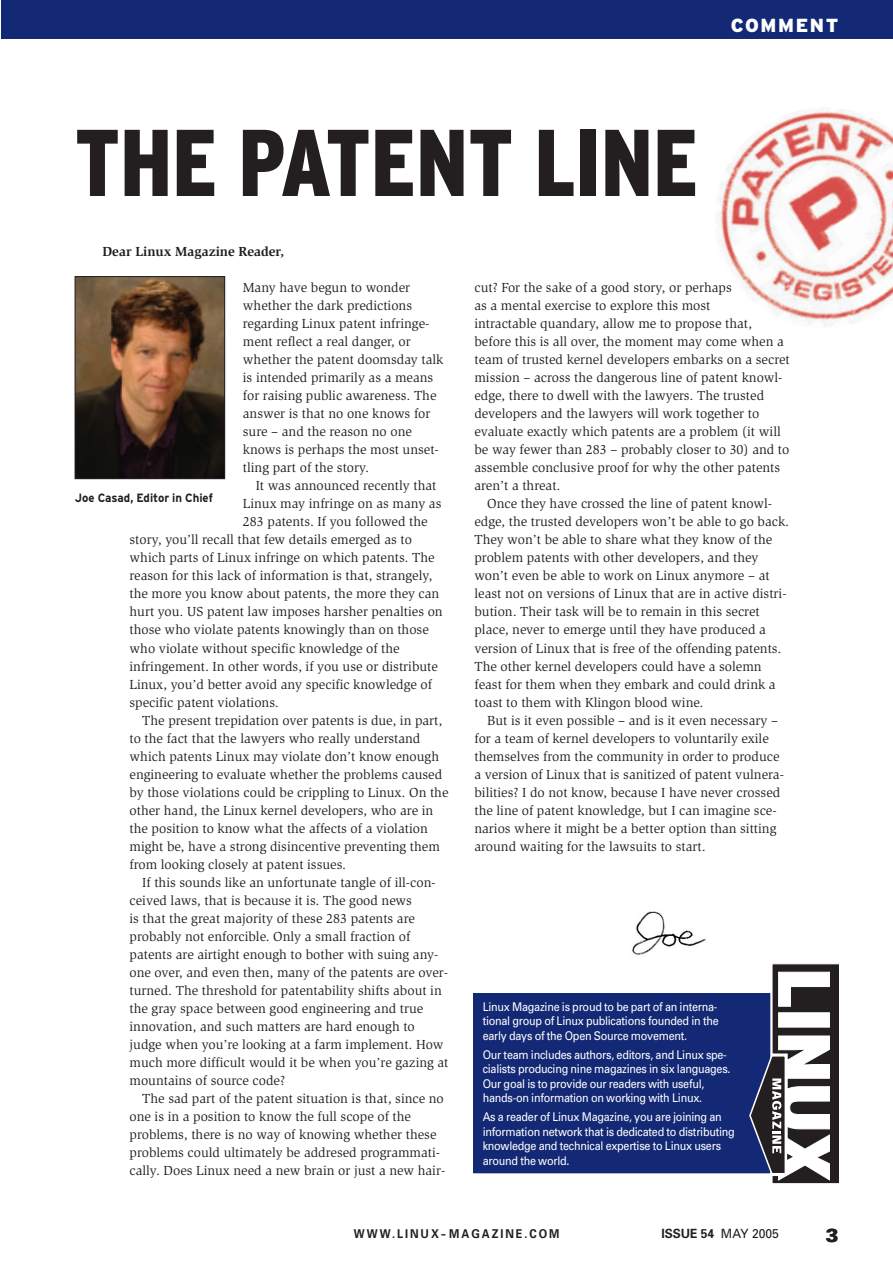
<style>
.page{position:relative;width:893px;height:1262px;background:#fff}
.page>*{position:absolute;margin:0;border:0;box-sizing:border-box;transform-origin:0 0}
.t1{font:900 condensed 94.5px "Interstate";color:#231f20;scale:.95 1}
.t2{font:900 18.9px "Interstate";letter-spacing:.085em;color:#fff}
.t3{font:900 18.9px "Univers";color:#231f20}
.t4{font:13.5px/18px "Slimbach";color:#231f20}
.t5{font:700 13.5px "Slimbach";color:#231f20}
.t6{font:700 12.75px "Univers";color:#231f20;scale:.95 1}
.t7{font:700 12.15px "Univers";letter-spacing:.18em;color:#231f20;scale:.9 1}
.t8{font:12px/14.5px "Univers";letter-spacing:-.02em;color:#fff;scale:.9 1}
.t9{font:700 12px "Interstate";color:#231f20;scale:.95 1}
.s1{font-weight:400}
</style>
<div class="page">
<div style="left:1px;top:0;width:891px;height:38px;background:#142975"></div>
<div style="left:474px;top:993px;width:295px;height:179px;background:#142975"></div>
<div style="left:473px;top:993px;width:297px;height:180px;border:1px solid #142975"></div>
<svg style="left:748px;top:963px;width:90px;height:221px"></svg>
<img style="left:632px;top:911px;width:74px;height:44px">
<img style="left:77px;top:278px;width:146px;height:199px">
<div style="left:75px;top:276px;width:150px;height:203px;border:1px solid #231f20"></div>
<img style="left:717px;top:108px;width:175px;height:220px">
<h2 class="t2" style="left:731px;top:18px;width:109px">COMMENT</h2>
<h1 class="t1" style="left:75px;top:127px;width:657px">THE PATENT LINE</h1>
<p class="t5" style="left:102px;top:247px;width:183px">Dear Linux Magazine Reader,</p>
<p class="t4" style="left:243px;top:280px;width:202px">Many have begun to wonder whether the dark predictions regarding Linux patent infringe&shy;ment reflect a real danger, or whether the patent doomsday talk is intended primarily as a means for raising public awareness. The answer is that no one knows for sure – and the reason no one knows is perhaps the most unset&shy;tling part of the story.</p>
<p class="t4" style="left:256px;top:478px;width:182px">It was announced recently that</p>
<p class="t4" style="left:243px;top:496px;width:200px">Linux may infringe on as many as</p>
<p class="t4" style="left:243px;top:514px;width:186px">283 patents. If you followed the</p>
<p class="t4" style="left:129px;top:532px;width:284px">story, you’ll recall that few details emerged as to</p>
<p class="t4" style="left:129px;top:550px;width:307px">which parts of Linux infringe on which patents. The</p>
<p class="t4" style="left:129px;top:568px;width:304px">reason for this lack of information is that, strangely,</p>
<p class="t4" style="left:129px;top:586px;width:311px">the more you know about patents, the more they can</p>
<p class="t4" style="left:129px;top:604px;width:315px">hurt you. US patent law imposes harsher penalties on</p>
<p class="t4" style="left:129px;top:622px;width:301px">those who violate patents knowingly than on those</p>
<p class="t4" style="left:129px;top:640px;width:272px">who violate without specific knowledge of the</p>
<p class="t4" style="left:129px;top:658px;width:310px">infringement. In other words, if you use or distribute</p>
<p class="t4" style="left:129px;top:676px;width:304px">Linux, you’d better avoid any specific knowledge of</p>
<p class="t4" style="left:129px;top:694px;width:151px">specific patent violations.</p>
<p class="t4" style="left:142px;top:712px;width:302px">The present trepidation over patents is due, in part,</p>
<p class="t4" style="left:129px;top:730px;width:292px">to the fact that the lawyers who really understand</p>
<p class="t4" style="left:129px;top:748px;width:311px">which patents Linux may violate don’t know enough</p>
<p class="t4" style="left:129px;top:766px;width:314px">engineering to evaluate whether the problems caused</p>
<p class="t4" style="left:129px;top:784px;width:320px">by those violations could be crippling to Linux. On the</p>
<p class="t4" style="left:129px;top:802px;width:305px">other hand, the Linux kernel developers, who are in</p>
<p class="t4" style="left:129px;top:820px;width:300px">the position to know what the affects of a violation</p>
<p class="t4" style="left:129px;top:838px;width:312px">might be, have a strong disincentive preventing them</p>
<p class="t4" style="left:129px;top:856px;width:218px">from looking closely at patent issues.</p>
<p class="t4" style="left:142px;top:874px;width:295px">If this sounds like an unfortunate tangle of ill-con-</p>
<p class="t4" style="left:129px;top:892px;width:284px">ceived laws, that is because it is. The good news</p>
<p class="t4" style="left:129px;top:910px;width:287px">is that the great majority of these 283 patents are</p>
<p class="t4" style="left:129px;top:928px;width:282px">probably not enforcible. Only a small fraction of</p>
<p class="t4" style="left:129px;top:946px;width:310px">patents are airtight enough to bother with suing any-</p>
<p class="t4" style="left:129px;top:964px;width:320px">one over, and even then, many of the patents are over-</p>
<p class="t4" style="left:129px;top:982px;width:314px">turned. The threshold for patentability shifts about in</p>
<p class="t4" style="left:129px;top:1000px;width:295px">the gray space between good engineering and true</p>
<p class="t4" style="left:129px;top:1018px;width:287px">innovation, and such matters are hard enough to</p>
<p class="t4" style="left:129px;top:1036px;width:316px">judge when you’re looking at a farm implement. How</p>
<p class="t4" style="left:129px;top:1054px;width:320px">much more difficult would it be when you’re gazing at</p>
<p class="t4" style="left:129px;top:1072px;width:157px">mountains of source code?</p>
<p class="t4" style="left:142px;top:1090px;width:303px">The sad part of the patent situation is that, since no</p>
<p class="t4" style="left:129px;top:1108px;width:283px">one is in a position to know the full scope of the</p>
<p class="t4" style="left:129px;top:1126px;width:308px">problems, there is no way of knowing whether these</p>
<p class="t4" style="left:129px;top:1144px;width:312px">problems could ultimately be addresed programmati-</p>
<p class="t4" style="left:129px;top:1162px;width:317px">cally. Does Linux need a new brain or just a new hair-</p>
<p class="t9" style="left:75px;top:493px;width:147px">Joe Casad, Editor in Chief</p>
<p class="t4" style="left:474px;top:280px;width:317px">cut? For the sake of a good story, or perhaps<br>as a mental exercise to explore this most<br>intractable quandary, allow me to propose that, before this is all over, the moment may come when a team of trusted kernel developers embarks on a secret mission – across the dangerous line of patent knowl&shy;edge, there to dwell with the lawyers. The trusted developers and the lawyers will work together to evaluate exactly which patents are a problem (it will be way fewer than 283 – probably closer to 30) and to assemble conclusive proof for why the other patents aren’t a threat.</p>
<p class="t4" style="left:474px;top:496px;width:316px;text-indent:13px">Once they have crossed the line of patent knowl&shy;edge, the trusted developers won’t be able to go back.<br>They won’t be able to share what they know of the problem patents with other developers, and they won’t even be able to work on Linux anymore – at least not on versions of Linux that are in active distri&shy;bution. Their task will be to remain in this secret place, never to emerge until they have produced a version of Linux that is free of the offending patents.<br>The other kernel developers could have a solemn feast for them when they embark and could drink a toast to them with Klingon blood wine.</p>
<p class="t4" style="left:474px;top:712px;width:311px;text-indent:13px">But is it even possible – and is it even necessary – for a team of kernel developers to voluntarily exile themselves from the community in order to produce a version of Linux that is sanitized of patent vulnera&shy;bilities? I do not know, because I have never crossed the line of patent knowledge, but I can imagine sce&shy;narios where it might be a better option than sitting around waiting for the lawsuits to start.</p>
<p class="t8" style="left:482px;top:1000px;width:264px;text-align:justify">Linux Magazine is proud to be part of an interna&shy;tional group of Linux publications founded in the early days of the Open Source movement.</p>
<p class="t8" style="left:482px;top:1048px;width:277px">Our team includes authors, editors, and Linux spe&shy;cialists producing nine magazines in six languages.<br>Our goal is to provide our readers with useful, hands-on information on working with Linux.</p>
<p class="t8" style="left:482px;top:1110px;width:282px">As a reader of Linux Magazine, you are joining an information network that is dedicated to distributing knowledge and technical expertise to Linux users around the world.</p>
<p class="t7" style="left:354px;top:1228px;width:230px">WWW.LINUX-MAGAZINE.COM</p>
<p class="t6" style="left:661px;top:1228px;width:125px">ISSUE 54 <span class="s1">MAY 2005</span></p>
<h2 class="t3" style="left:825px;top:1228px;width:14px">3</h2>
</div>
